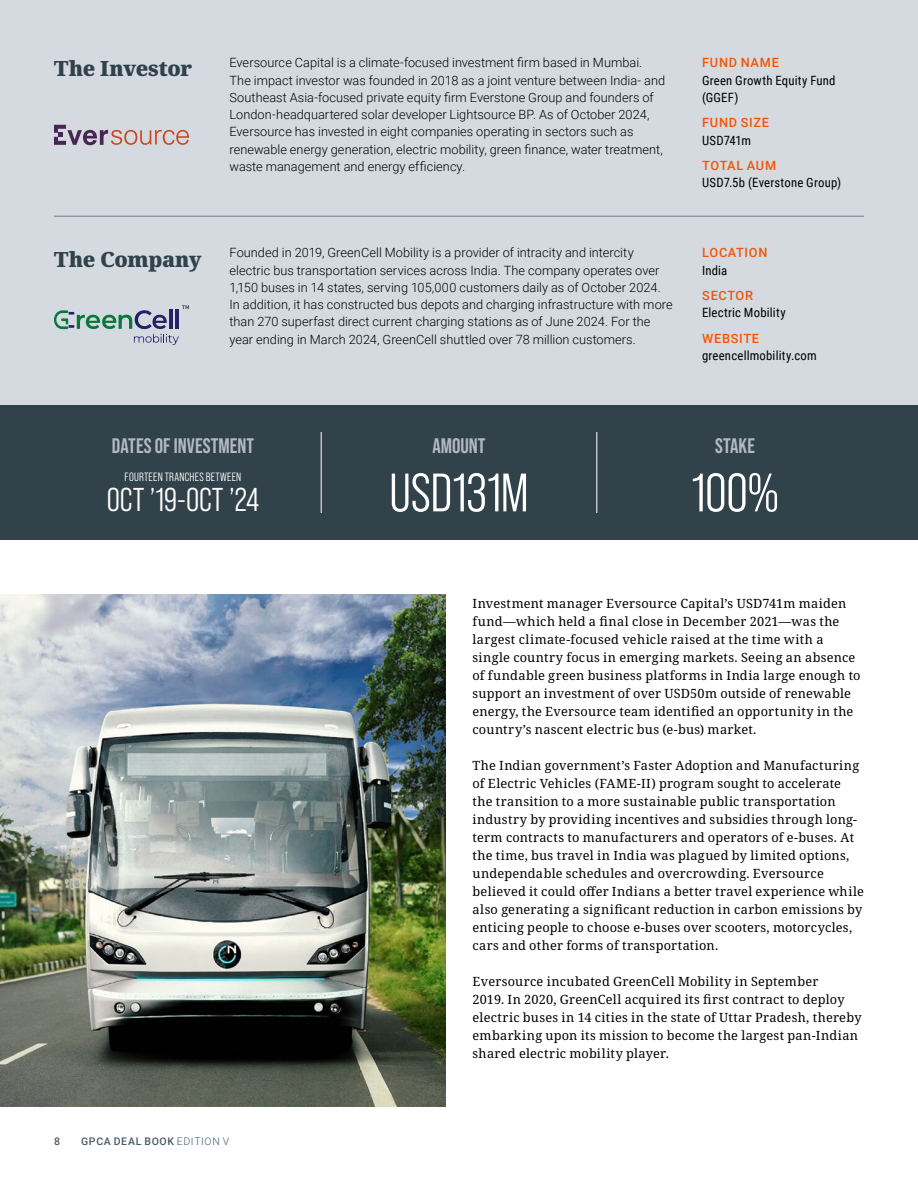
<style>
.page{position:relative;width:918px;height:1188px;background:#fff}
.page>*{position:absolute;margin:0;border:0;box-sizing:border-box;transform-origin:0 0}
.Data_Point_-_Data{font:54px "Bebas Neue Pro Middle";letter-spacing:-.005em;color:#fff}
.Data_Point_-_Data-2{font:33px "Bebas Neue Pro Middle";letter-spacing:-.005em;color:#fff}
.Data_Point_-_Header{font:700 21px "Bebas Neue Pro";letter-spacing:.005em;color:#b2b9c4}
.Investor_Company_Label{font:900 21px "Noto Serif";letter-spacing:-.02em;color:#31424b}
.Intro{font:12.75px/18px "Noto Serif";letter-spacing:.02em;color:#000}
.Body_Text{font:300 12.75px/17.2px "Roboto";letter-spacing:.005em;color:#000}
.Metadata_-_Content{font:12.75px/17.2px "Roboto Condensed";letter-spacing:.015em;color:#000}
.Metadata_-_Label{font:500 12.75px "Roboto";letter-spacing:.055em;color:#f35506}
.Metadata_-_Label-2{font:500 12.75px "Roboto";letter-spacing:.035em;color:#f35506}
.Metadata_-_Content-2{font:12.75px "Roboto Condensed";letter-spacing:-.005em;color:#000}
.Data_Point_-_Data-3{font:12px "Bebas Neue Pro Middle";letter-spacing:.025em;color:#fff}
.t1{font:500 10.5px "Roboto";letter-spacing:.065em;color:#4a5a66}
.s1{font-weight:300}
</style>
<div class="page">
<div style="left:0;top:0;width:918px;height:405px;background:#d5dae1"></div>
<svg style="left:54px;top:125px;width:135px;height:20px"></svg>
<svg style="left:54px;top:305px;width:135px;height:40px"></svg>
<hr style="left:54px;top:216px;width:810px;height:1px;background:#6e7e8c">
<img style="left:0;top:594px;width:446px;height:513px">
<hr style="left:0;top:0;width:918px;height:1px;background:#f0f">
<div style="left:0;top:405px;width:918px;height:135px;background:#31424b"></div>
<hr style="left:321px;top:432px;width:1px;height:81px;background:#fff">
<hr style="left:597px;top:432px;width:1px;height:81px;background:#fff">
<p class="Investor_Company_Label" style="left:54px;top:54px;width:140px">The Investor</p>
<p class="Body_Text" style="left:230px;top:54px;width:437px">Eversource Capital is a climate-focused investment firm based in Mumbai.<br>The impact investor was founded in 2018 as a joint venture between India- and Southeast Asia-focused private equity firm Everstone Group and founders of London-headquartered solar developer Lightsource BP. As of October 2024, Eversource has invested in eight companies operating in sectors such as renewable energy generation, electric mobility, green finance, water treatment, waste management and energy efficiency.</p>
<p class="Investor_Company_Label" style="left:54px;top:244px;width:149px">The Company</p>
<p class="Body_Text" style="left:230px;top:244px;width:445px">Founded in 2019, GreenCell Mobility is a provider of intracity and intercity electric bus transportation services across India. The company operates over 1,150 buses in 14 states, serving 105,000 customers daily as of October 2024.<br>In addition, it has constructed bus depots and charging infrastructure with more than 270 superfast direct current charging stations as of June 2024. For the year ending in March 2024, GreenCell shuttled over 78 million customers.</p>
<p class="Metadata_-_Label" style="left:702px;top:54px;width:78px">FUND NAME</p>
<p class="Metadata_-_Content" style="left:702px;top:71px;width:135px">Green Growth Equity Fund (GGEF)</p>
<p class="Metadata_-_Label" style="left:702px;top:114px;width:68px">FUND SIZE</p>
<p class="Metadata_-_Content-2" style="left:702px;top:131px;width:51px">USD741m</p>
<p class="Metadata_-_Label-2" style="left:702px;top:157px;width:75px">TOTAL AUM</p>
<p class="Metadata_-_Content" style="left:702px;top:174px;width:141px">USD7.5b (Everstone Group)</p>
<p class="Metadata_-_Label" style="left:702px;top:244px;width:67px">LOCATION</p>
<p class="Metadata_-_Content" style="left:702px;top:261px;width:27px">India</p>
<p class="Metadata_-_Label" style="left:702px;top:287px;width:52px">SECTOR</p>
<p class="Metadata_-_Content" style="left:702px;top:304px;width:85px">Electric Mobility</p>
<p class="Metadata_-_Label" style="left:702px;top:329px;width:58px">WEBSITE</p>
<p class="Metadata_-_Content" style="left:702px;top:347px;width:116px">greencellmobility.com</p>
<p class="Data_Point_-_Header" style="left:112px;top:434px;width:144px">DATES OF INVESTMENT</p>
<p class="Data_Point_-_Header" style="left:432px;top:434px;width:55px">AMOUNT</p>
<p class="Data_Point_-_Header" style="left:715px;top:434px;width:41px">STAKE</p>
<p class="Data_Point_-_Data-3" style="left:125px;top:471px;width:118px">FOURTEEN TRANCHES BETWEEN</p>
<p class="Data_Point_-_Data-2" style="left:107px;top:481px;width:154px">OCT ’19-OCT ’24</p>
<p class="Data_Point_-_Data" style="left:389px;top:462px;width:141px">USD131M</p>
<p class="Data_Point_-_Data" style="left:691px;top:462px;width:89px">100%</p>
<p class="t1" style="left:54px;top:1134px;width:7px">8</p>
<p class="t1" style="left:81px;top:1134px;width:150px">GPCA DEAL BOOK <span class="s1">EDITION V</span></p>
<p class="Intro" style="left:472px;top:594px;width:390px">Investment manager Eversource Capital’s USD741m maiden fund—which held a final close in December 2021—was the largest climate-focused vehicle raised at the time with a single country focus in emerging markets. Seeing an absence of fundable green business platforms in India large enough to support an investment of over USD50m outside of renewable energy, the Eversource team identified an opportunity in the country’s nascent electric bus (e-bus) market.</p>
<p class="Intro" style="left:472px;top:756px;width:393px">The Indian government’s Faster Adoption and Manufacturing of Electric Vehicles (FAME-II) program sought to accelerate the transition to a more sustainable public transportation industry by providing incentives and subsidies through long&shy;term contracts to manufacturers and operators of e-buses. At the time, bus travel in India was plagued by limited options, undependable schedules and overcrowding. Eversource believed it could offer Indians a better travel experience while also generating a significant reduction in carbon emissions by enticing people to choose e-buses over scooters, motorcycles, cars and other forms of transportation.</p>
<p class="Intro" style="left:472px;top:972px;width:391px">Eversource incubated GreenCell Mobility in September<br>2019. In 2020, GreenCell acquired its first contract to deploy electric buses in 14 cities in the state of Uttar Pradesh, thereby embarking upon its mission to become the largest pan-Indian shared electric mobility player.</p>
</div>
